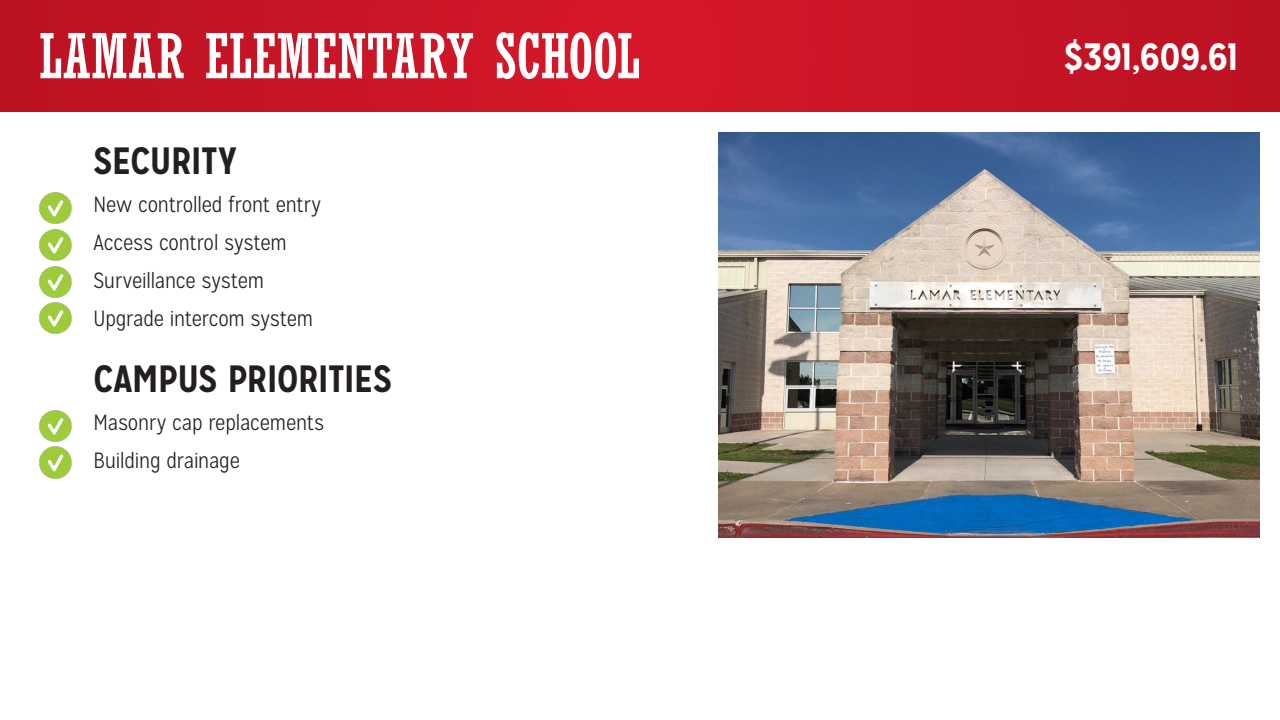
<style>
.page{position:relative;width:1280px;height:720px;background:#fff}
.page>*{position:absolute;margin:0;border:0;box-sizing:border-box;transform-origin:0 0}
.t1{font:condensed 61.5px "Rockwell";letter-spacing:-.005em;color:#fff}
.t2{font:700 38px "Mission Gothic";letter-spacing:-.025em;color:#231f20}
.t3{font:700 38px "Mission Gothic";letter-spacing:-.015em;color:#fff}
.Paragraph_Style_1{font:300 22px "Mission Gothic";letter-spacing:-.01em;color:#231f20}
</style>
<div class="page">
<div style="left:0;top:0;width:1280px;height:112px;background:linear-gradient(to right,#c81526,#c81526)"></div>
<img style="left:40px;top:193px;width:31px;height:31px">
<img style="left:40px;top:266px;width:31px;height:31px">
<img style="left:40px;top:447px;width:31px;height:31px">
<img style="left:40px;top:229px;width:31px;height:31px">
<img style="left:40px;top:410px;width:31px;height:31px">
<img style="left:40px;top:303px;width:31px;height:31px">
<img style="left:718px;top:132px;width:542px;height:406px">
<p class="t1" style="left:39px;top:21px;width:602px">LAMAR ELEMENTARY SCHOOL</p>
<p class="t2" style="left:94px;top:137px;width:144px">SECURITY</p>
<p class="Paragraph_Style_1" style="left:94px;top:192px;width:229px">New controlled front entry</p>
<p class="Paragraph_Style_1" style="left:94px;top:230px;width:194px">Access control system</p>
<p class="Paragraph_Style_1" style="left:94px;top:268px;width:172px">Surveillance system</p>
<p class="Paragraph_Style_1" style="left:94px;top:306px;width:221px">Upgrade intercom system</p>
<p class="t2" style="left:94px;top:355px;width:300px">CAMPUS PRIORITIES</p>
<p class="Paragraph_Style_1" style="left:94px;top:410px;width:232px">Masonry cap replacements</p>
<p class="Paragraph_Style_1" style="left:94px;top:448px;width:148px">Building drainage</p>
<p class="t3" style="left:1064px;top:33px;width:175px">$391,609.61</p>
</div>
